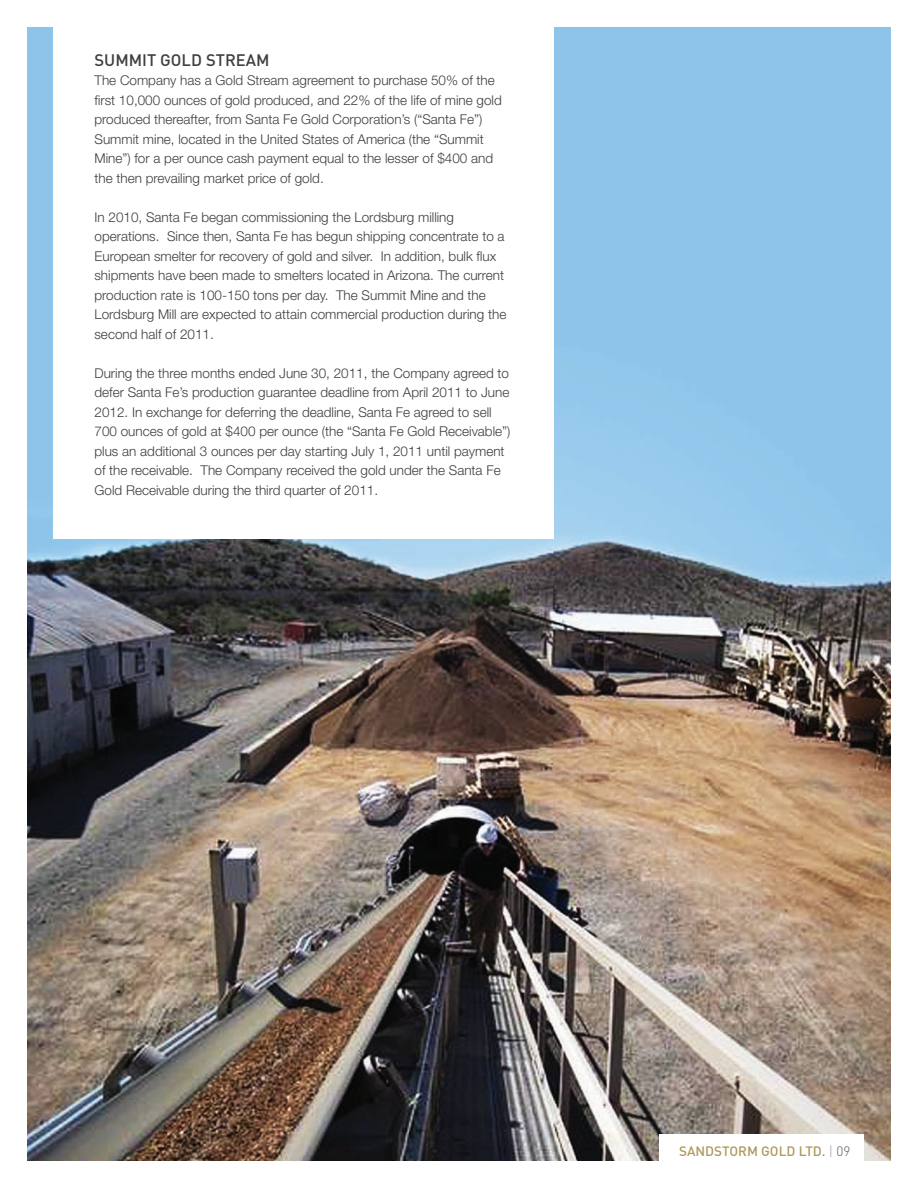
<style>
.page{position:relative;width:918px;height:1188px;background:#fff}
.page>*{position:absolute;margin:0;border:0;box-sizing:border-box;transform-origin:0 0}
.t1{font:500 16.5px "DIN Pro";color:#3e3e3f}
.t2{font:300 13.5px/19.5px "Helvetica Neue LT Std";color:#3e3e3f}
.t3{font:500 13.5px "DIN Pro";color:#ae9a5e}
.s1{font-weight:300;color:#9b9b9b}
.s2{font-weight:300;color:#57585a}
</style>
<div class="page">
<img style="left:27px;top:27px;width:864px;height:1134px">
<div style="left:660px;top:1134px;width:204px;height:53px;background:#fff"></div>
<div style="left:53px;top:0;width:501px;height:538px;background:#fff"></div>
<p class="t1" style="left:94px;top:49px;width:176px">SUMMIT GOLD STREAM</p>
<p class="t2" style="left:94px;top:70px;width:409px">The Company has a Gold Stream agreement to purchase 50% of the first 10,000 ounces of gold produced, and 22% of the life of mine gold produced thereafter, from Santa Fe Gold Corporation’s (“Santa Fe”)<br>Summit mine, located in the United States of America (the “Summit Mine”) for a per ounce cash payment equal to the lesser of $400 and the then prevailing market price of gold.</p>
<p class="t2" style="left:94px;top:207px;width:413px">In 2010, Santa Fe began commissioning the Lordsburg milling operations. Since then, Santa Fe has begun shipping concentrate to a European smelter for recovery of gold and silver. In addition, bulk flux shipments have been made to smelters located in Arizona. The current production rate is 100-150 tons per day. The Summit Mine and the Lordsburg Mill are expected to attain commercial production during the second half of 2011.</p>
<p class="t2" style="left:94px;top:363px;width:417px">During the three months ended June 30, 2011, the Company agreed to defer Santa Fe’s production guarantee deadline from April 2011 to June 2012. In exchange for deferring the deadline, Santa Fe agreed to sell 700 ounces of gold at $400 per ounce (the “Santa Fe Gold Receivable”) plus an additional 3 ounces per day starting July 1, 2011 until payment of the receivable. The Company received the gold under the Santa Fe Gold Receivable during the third quarter of 2011.</p>
<p class="t3" style="left:679px;top:1142px;width:173px">SANDSTORM GOLD LTD. <span class="s1">|</span> <span class="s2">09</span></p>
</div>
